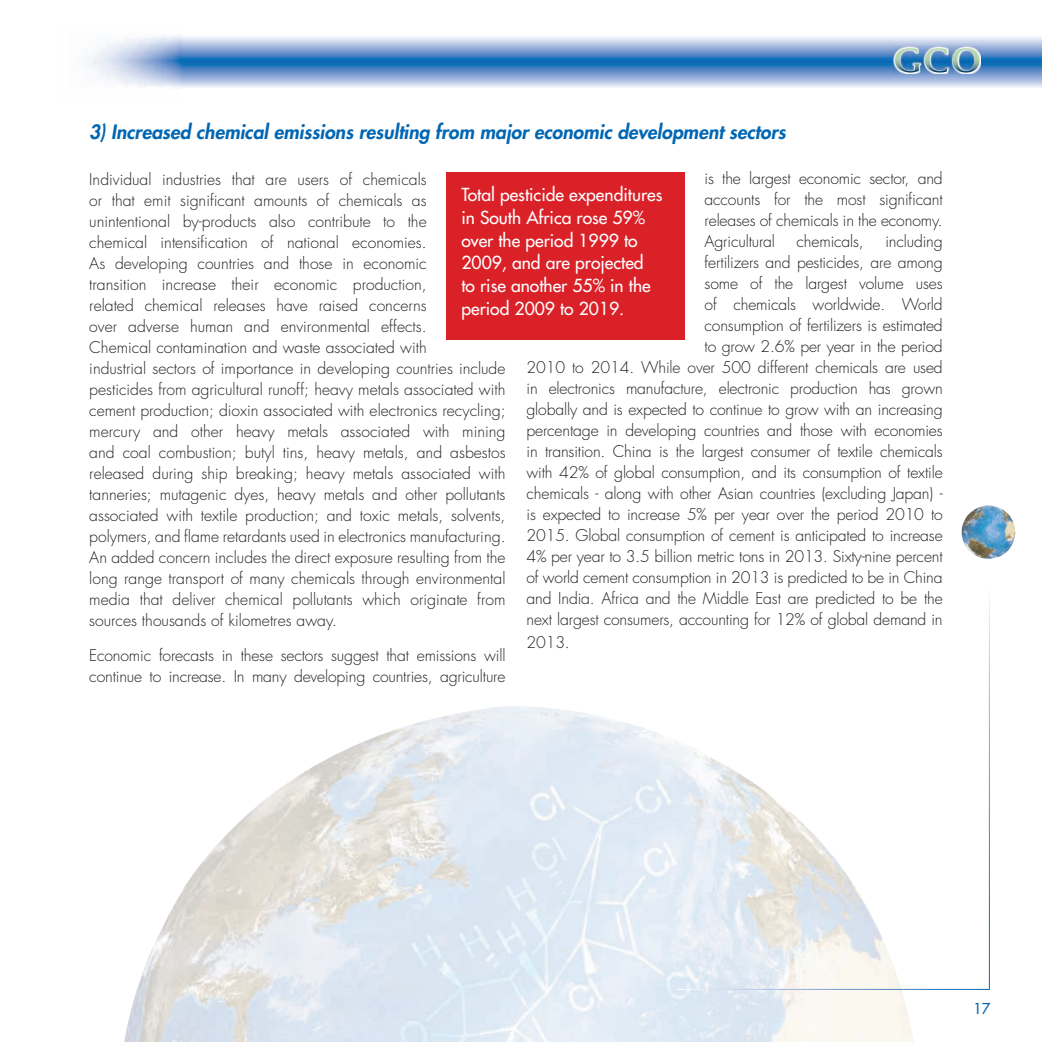
<style>
.page{position:relative;width:1042px;height:1042px;background:#fff}
.page>*{position:absolute;margin:0;border:0;box-sizing:border-box;transform-origin:0 0}
.t1{font:italic 800 19.25px "Futura";color:#0166b3}
.t2{font:17.5px/22.8px "Futura";color:#fff}
.t3{font:300 15.75px/21px "Futura";color:#231f20}
.t4{font:14.7px "Futura";color:#0166b3}
</style>
<div class="page">
<img style="left:988px;top:816px;width:1px;height:60px">
<img style="left:988px;top:876px;width:1px;height:60px">
<img style="left:916px;top:936px;width:73px;height:53px">
<img style="left:305px;top:706px;width:366px;height:336px">
<img style="left:183px;top:771px;width:122px;height:271px">
<img style="left:732px;top:769px;width:123px;height:273px">
<img style="left:124px;top:890px;width:59px;height:152px">
<img style="left:855px;top:887px;width:61px;height:155px">
<svg style="left:182px;top:36px;width:860px;height:52px;background:#84aad6"></svg>
<img style="left:961px;top:505px;width:54px;height:54px">
<img style="left:893px;top:47px;width:88px;height:27px">
<svg style="left:895px;top:48px;width:84px;height:25px;background:#6f9dbc"></svg>
<hr style="left:677px;top:989px;width:313px;height:1px;background:#fff">
<img style="left:86px;top:35px;width:96px;height:53px">
<div style="left:446px;top:172px;width:239px;height:168px;background:#da2128"></div>
<p class="t1" style="left:89px;top:119px;width:698px">3) Increased chemical emissions resulting from major economic development sectors</p>
<p class="t3" style="left:89px;top:168px;width:418px">Individual industries that are users of chemicals<br>or that emit significant amounts of chemicals as unintentional by-products also contribute to the<br>chemical intensification of national economies.<br>As developing countries and those in economic<br>transition increase their economic production,<br>related chemical releases have raised concerns<br>over adverse human and environmental effects.<br>Chemical contamination and waste associated with<br>industrial sectors of importance in developing countries include pesticides from agricultural runoff; heavy metals associated with cement production; dioxin associated with electronics recycling; mercury and other heavy metals associated with mining and coal combustion; butyl tins, heavy metals, and asbestos released during ship breaking; heavy metals associated with tanneries; mutagenic dyes, heavy metals and other pollutants associated with textile production; and toxic metals, solvents, polymers, and flame retardants used in electronics manufacturing.<br>An added concern includes the direct exposure resulting from the long range transport of many chemicals through environmental media that deliver chemical pollutants which originate from sources thousands of kilometres away.</p>
<p class="t3" style="left:89px;top:645px;width:418px">Economic forecasts in these sectors suggest that emissions will continue to increase. In many developing countries, agriculture</p>
<p class="t3" style="left:704px;top:168px;width:240px;text-align:justify">is the largest economic sector, and accounts for the most significant releases of chemicals in the economy.<br>Agricultural</p>
<p class="t2" style="left:461px;top:183px;width:202px">Total pesticide expenditures in South Africa rose 59% over the period 1999 to<br>2009, and are projected<br>to rise another 55% in the period 2009 to 2019.</p>
<p class="t3" style="left:526px;top:231px;width:418px;text-align:right">including<br>fertilizers and pesticides, are among<br>some of the largest volume uses<br>of chemicals worldwide. World<br>consumption of fertilizers is estimated<br>to grow 2.6% per year in the period<br>2010 to 2014. While over 500 different chemicals are used in electronics manufacture, electronic production has grown globally and is expected to continue to grow with an increasing percentage in developing countries and those with economies in transition. China is the largest consumer of textile chemicals with 42% of global consumption, and its consumption of textile chemicals - along with other Asian countries (excluding Japan) - is expected to increase 5% per year over the period 2010 to 2015. Global consumption of cement is anticipated to increase 4% per year to 3.5 billion metric tons in 2013. Sixty-nine percent of world cement consumption in 2013 is predicted to be in China and India. Africa and the Middle East are predicted to be the next largest consumers, accounting for 12% of global demand in</p>
<p class="t3" style="left:526px;top:632px;width:45px">2013.</p>
<p class="t3" style="left:796px;top:231px;width:69px">chemicals,</p>
<p class="t4" style="left:973px;top:998px;width:18px">17</p>
</div>
